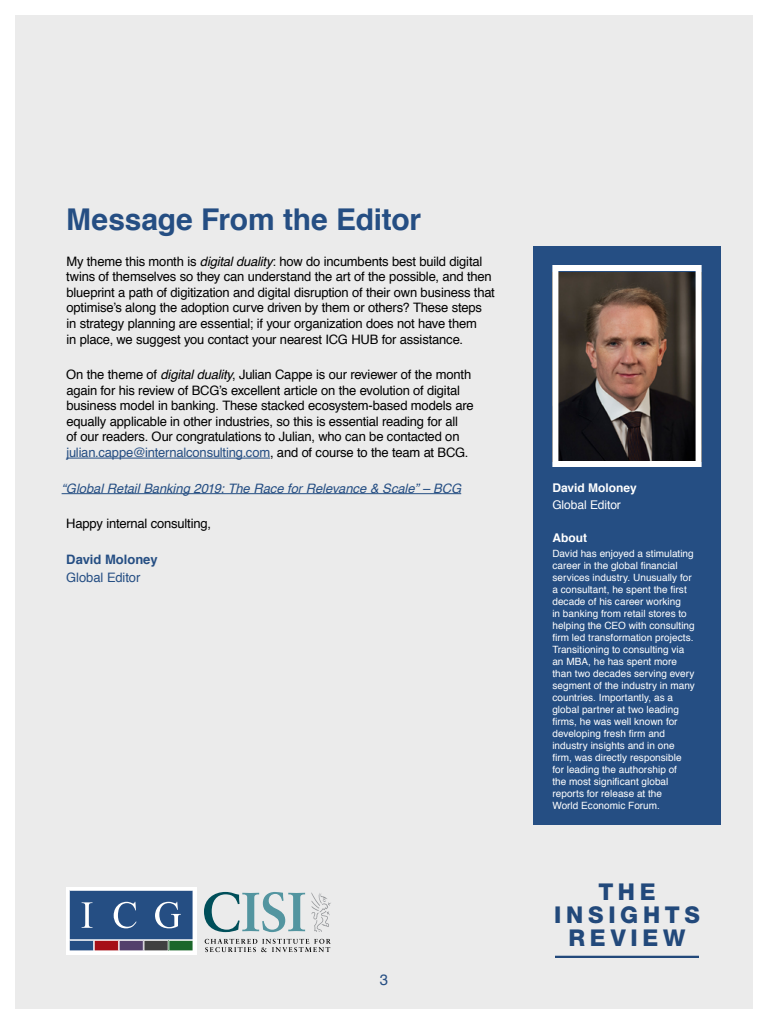
<style>
.page{position:relative;width:768px;height:1024px;background:#fff}
.page>*{position:absolute;margin:0;border:0;box-sizing:border-box;transform-origin:0 0}
.t1{font:700 30px "Helvetica";letter-spacing:-.005em;color:#254e83}
.t2{font:800 23.2px/23.2px "Helvetica Neue LT Pro";letter-spacing:.205em;color:#254e83;text-align:center}
.t3{font:15px "Helvetica";color:#254e83}
.t4{font:13px/15.6px "Helvetica";letter-spacing:-.015em;color:#000}
.t5{font:italic 13px "Helvetica";letter-spacing:-.005em;color:#254e83}
.t6{font:700 13px "Helvetica";letter-spacing:-.005em;color:#254e83}
.t7{font:13px "Helvetica";letter-spacing:-.005em;color:#254e83}
.t8{font:700 12px "Helvetica";letter-spacing:-.005em;color:#fff}
.t9{font:12px "Helvetica";letter-spacing:-.005em;color:#fff}
.t10{font:10px/12px "Helvetica";letter-spacing:.005em;color:#fff}
.s1{font-style:italic}
.s2{color:#254e83}
</style>
<div class="page">
<div style="left:15px;top:15px;width:738px;height:994px;background:#ebebeb"></div>
<div style="left:533px;top:246px;width:188px;height:579px;background:#254e83"></div>
<hr style="left:66px;top:458px;width:204px;height:1px;background:#254e83">
<hr style="left:62px;top:493px;width:399px;height:1px;background:#254e83">
<img style="left:559px;top:272px;width:136px;height:188px">
<div style="left:552px;top:265px;width:150px;height:202px;border:6px solid #fff"></div>
<hr style="left:555px;top:956px;width:144px;height:2px;background:#254e83">
<div style="left:66px;top:887px;width:130px;height:67px;background:#fff"></div>
<svg style="left:69px;top:890px;width:124px;height:61px;background:#456189"></svg>
<svg style="left:204px;top:892px;width:101px;height:40px"></svg>
<svg style="left:311px;top:892px;width:20px;height:40px"></svg>
<svg style="left:205px;top:939px;width:126px;height:13px"></svg>
<h1 class="t1" style="left:66px;top:195px;width:357px">Message From the Editor</h1>
<p class="t4" style="left:66px;top:254px;width:430px">My theme this month is <span class="s1">digital duality</span>: how do incumbents best build digital twins of themselves so they can understand the art of the possible, and then blueprint a path of digitization and digital disruption of their own business that optimise’s along the adoption curve driven by them or others? These steps<br>in strategy planning are essential; if your organization does not have them<br>in place, we suggest you contact your nearest ICG HUB for assistance.</p>
<p class="t4" style="left:66px;top:367px;width:409px">On the theme of <span class="s1">digital duality</span>, Julian Cappe is our reviewer of the month again for his review of BCG’s excellent article on the evolution of digital business model in banking. These stacked ecosystem-based models are equally applicable in other industries, so this is essential reading for all<br>of our readers. Our congratulations to Julian, who can be contacted on <span class="s2">julian.cappe@internalconsulting.com</span>, and of course to the team at BCG.</p>
<p class="t5" style="left:62px;top:478px;width:401px">“Global Retail Banking 2019: The Race for Relevance &amp; Scale” – BCG</p>
<p class="t4" style="left:66px;top:516px;width:146px">Happy internal consulting,</p>
<p class="t6" style="left:66px;top:549px;width:93px">David Moloney</p>
<p class="t7" style="left:66px;top:568px;width:76px">Global Editor</p>
<p class="t3" style="left:380px;top:968px;width:10px">3</p>
<p class="t8" style="left:552px;top:478px;width:86px">David Moloney</p>
<p class="t9" style="left:552px;top:496px;width:70px">Global Editor</p>
<p class="t8" style="left:552px;top:528px;width:36px">About</p>
<p class="t10" style="left:552px;top:548px;width:144px">David has enjoyed a stimulating career in the global financial services industry. Unusually for a consultant, he spent the first decade of his career working<br>in banking from retail stores to helping the CEO with consulting firm led transformation projects.<br>Transitioning to consulting via an MBA, he has spent more than two decades serving every segment of the industry in many countries. Importantly, as a global partner at two leading firms, he was well known for developing fresh firm and industry insights and in one firm, was directly responsible for leading the authorship of<br>the most significant global reports for release at the<br>World Economic Forum.</p>
<h2 class="t2" style="left:554px;top:880px;width:147px">THE<br>INSIGHTS<br>REVIEW</h2>
</div>
